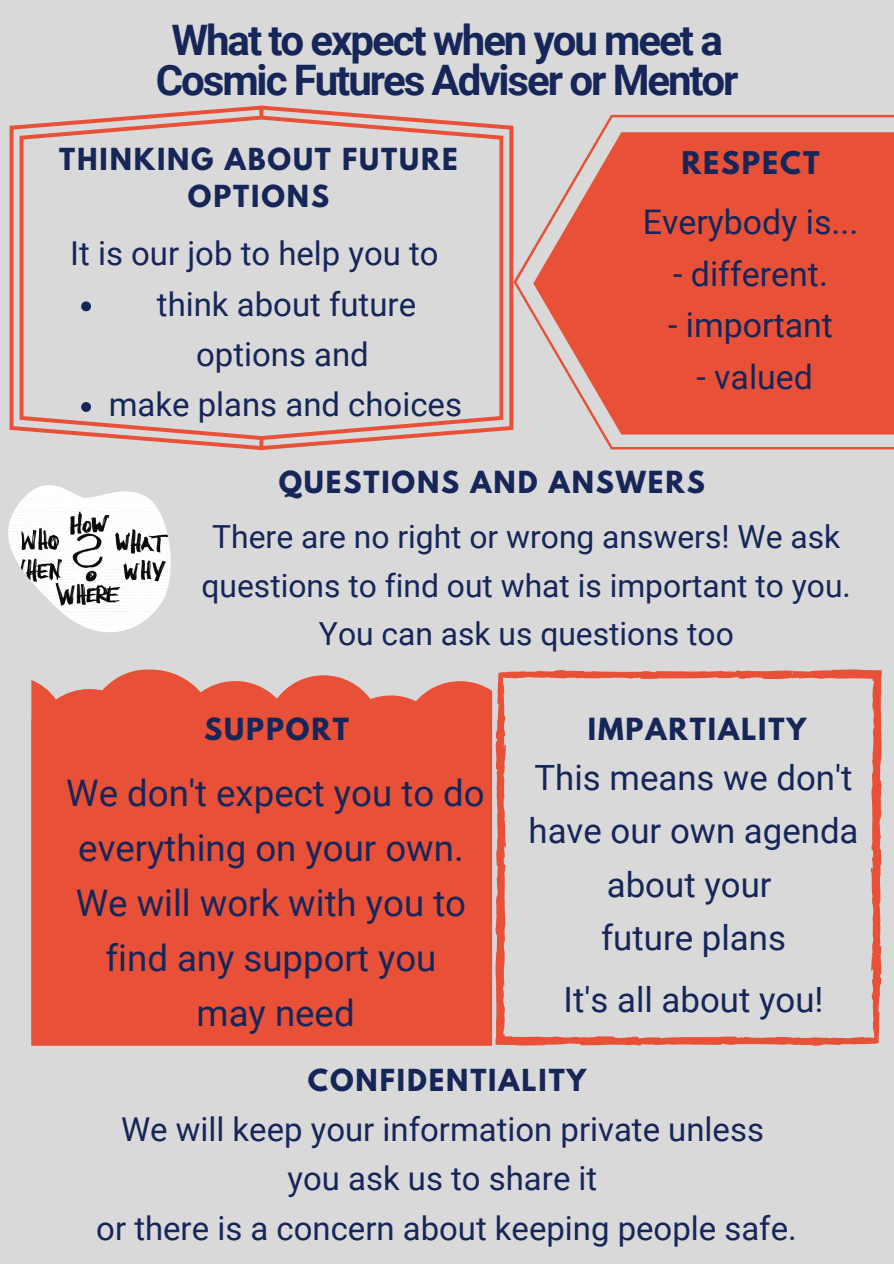
<style>
.page{position:relative;width:894px;height:1264px;background:#fff}
.page>*{position:absolute;margin:0;border:0;box-sizing:border-box;transform-origin:0 0}
.t1{font:700 42px "Roboto";letter-spacing:-.05em;color:#172659}
.t2{font:36.6px/54.9px "Roboto";color:#172659;text-align:center}
.t3{font:34.8px/53.2px "Roboto";color:#172659;text-align:center}
.t4{font:33.9px "Roboto";color:#172659}
.t5{font:32.85px/50.2px "Roboto";color:#172659;text-align:center}
.t6{font:31.8px/48.4px "Roboto";color:#172659;text-align:center}
.t7{font:700 27.75px "League Spartan";letter-spacing:.07em;color:#172659}
.t8{font:700 27px "League Spartan";letter-spacing:.07em;color:#172659}
.t9{font:700 26.85px/37px "League Spartan";letter-spacing:.07em;color:#172659;text-align:center}
</style>
<div class="page">
<div style="left:0;top:0;width:893px;height:1263px;background:#d9d9d9"></div>
<img style="left:8px;top:485px;width:162px;height:147px">
<svg style="left:513px;top:115px;width:380px;height:334px;fill:#e85138"></svg>
<svg style="left:495px;top:669px;width:386px;height:376px"></svg>
<div style="left:31px;top:669px;width:461px;height:376px;background:#e85138"></div>
<svg style="left:10px;top:105px;width:503px;height:345px"></svg>
<svg style="left:81px;top:301px;width:10px;height:10px"></svg>
<svg style="left:81px;top:402px;width:10px;height:10px"></svg>
<p class="t1" style="left:171px;top:16px;width:553px">What to expect when you meet a</p>
<p class="t1" style="left:156px;top:56px;width:584px">Cosmic Futures Adviser or Mentor</p>
<p class="t9" style="left:59px;top:144px;width:400px">THINKING ABOUT FUTURE<br>OPTIONS</p>
<p class="t5" style="left:70px;top:229px;width:370px">It is our job to help you to</p>
<p class="t5" style="left:157px;top:279px;width:260px">think about future options and</p>
<p class="t5" style="left:109px;top:380px;width:355px">make plans and choices</p>
<p class="t7" style="left:681px;top:148px;width:140px">RESPECT</p>
<p class="t4" style="left:642px;top:202px;width:217px">Everybody is...</p>
<p class="t4" style="left:673px;top:254px;width:156px">- different.</p>
<p class="t4" style="left:668px;top:306px;width:166px">- important</p>
<p class="t4" style="left:696px;top:358px;width:118px">- valued</p>
<p class="t8" style="left:278px;top:468px;width:427px">QUESTIONS AND ANSWERS</p>
<p class="t6" style="left:201px;top:513px;width:650px">There are no right or wrong answers! We ask questions to find out what is important to you.<br>You can ask us questions too</p>
<p class="t8" style="left:204px;top:716px;width:146px">SUPPORT</p>
<p class="t2" style="left:66px;top:766px;width:420px">We don't expect you to do everything on your own.</p>
<p class="t2" style="left:76px;top:876px;width:392px">We will work with you to</p>
<p class="t2" style="left:105px;top:931px;width:332px">find any support you</p>
<p class="t2" style="left:196px;top:986px;width:159px">may need</p>
<p class="t8" style="left:587px;top:716px;width:220px">IMPARTIALITY</p>
<p class="t3" style="left:528px;top:751px;width:331px">This means we don't have our own agenda about your</p>
<p class="t3" style="left:601px;top:911px;width:186px">future plans</p>
<p class="t3" style="left:563px;top:973px;width:261px">It's all about you!</p>
<p class="t9" style="left:308px;top:1065px;width:280px">CONFIDENTIALITY</p>
<p class="t5" style="left:121px;top:1104px;width:644px">We will keep your information private unless</p>
<p class="t5" style="left:287px;top:1153px;width:311px">you ask us to share it</p>
<p class="t5" style="left:96px;top:1203px;width:701px">or there is a concern about keeping people safe.</p>
</div>
